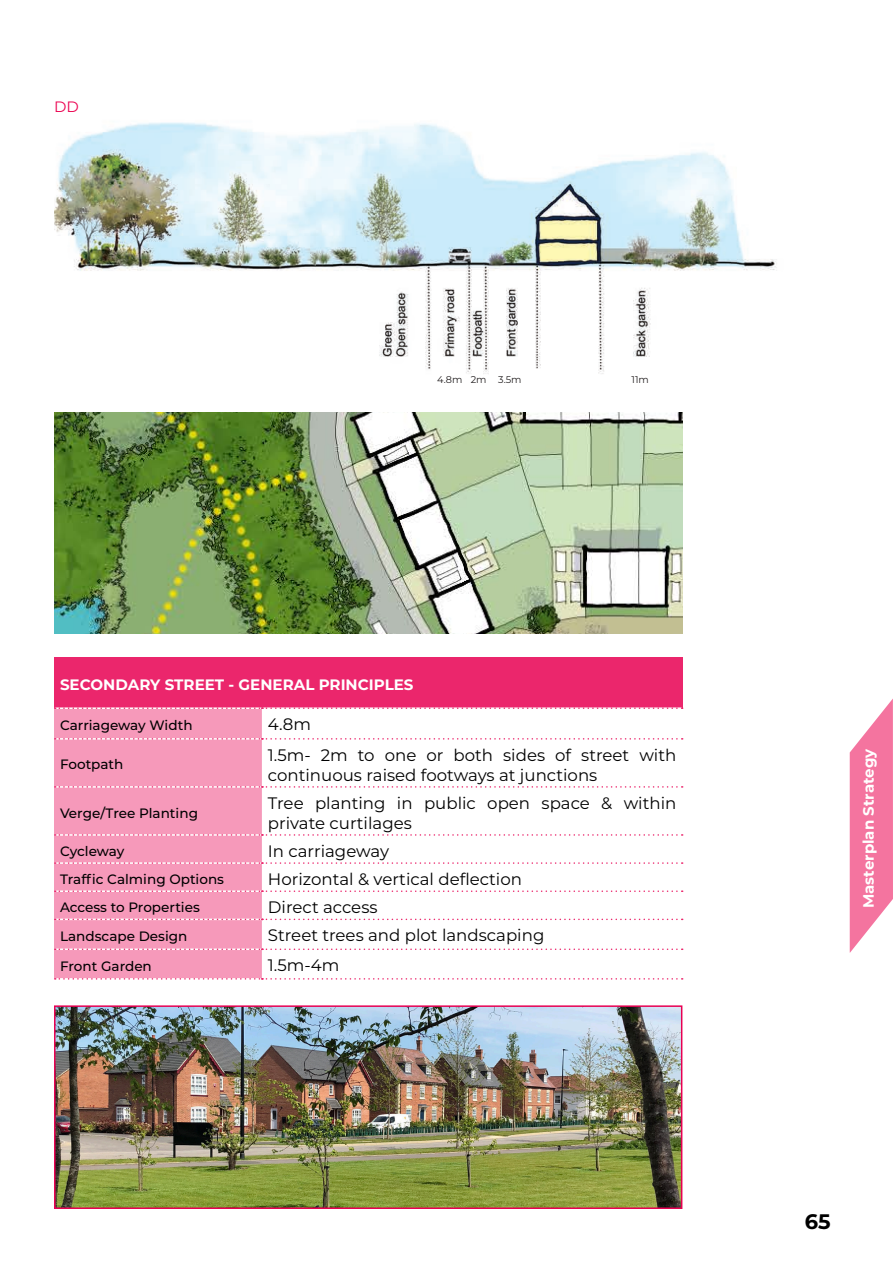
<style>
.page{position:relative;width:893px;height:1263px;background:#fff}
.page>*{position:absolute;margin:0;border:0;box-sizing:border-box;transform-origin:0 0}
.t1{font:700 21px "Montserrat";color:#000}
.t2{font:16.65px/20px "Montserrat";color:#000001}
.t3{font:700 15.15px "Montserrat";color:#fff}
.t4{font:700 15px "Montserrat";color:#fff}
.t5{font:15px "Montserrat";color:#eb0351}
.t6{font:500 13.65px "Montserrat";color:#000001}
.Bullet_Points{font:9.75px "Montserrat";color:#231f20}
</style>
<div class="page">
<svg style="left:850px;top:698px;width:43px;height:255px"></svg>
<img style="left:54px;top:122px;width:723px;height:252px">
<div style="left:54px;top:657px;width:628px;height:51px;background:#eb266c"></div>
<div style="left:54px;top:708px;width:208px;height:271px;background:#f699ba"></div>
<svg style="left:55px;top:707px;width:628px;height:2px"></svg>
<svg style="left:55px;top:738px;width:628px;height:2px"></svg>
<svg style="left:55px;top:786px;width:628px;height:2px"></svg>
<svg style="left:55px;top:834px;width:628px;height:2px"></svg>
<svg style="left:55px;top:862px;width:628px;height:2px"></svg>
<svg style="left:55px;top:890px;width:628px;height:2px"></svg>
<svg style="left:55px;top:918px;width:628px;height:2px"></svg>
<svg style="left:55px;top:948px;width:628px;height:2px"></svg>
<svg style="left:55px;top:978px;width:628px;height:2px"></svg>
<img style="left:54px;top:412px;width:628px;height:221px">
<img style="left:57px;top:1008px;width:622px;height:198px">
<div style="left:54px;top:1005px;width:628px;height:204px;border:2px solid #e80052"></div>
<p class="t5" style="left:54px;top:96px;width:26px">DD</p>
<p class="Bullet_Points" style="left:437px;top:372px;width:27px">4.8m</p>
<p class="Bullet_Points" style="left:471px;top:372px;width:17px">2m</p>
<p class="Bullet_Points" style="left:498px;top:372px;width:25px">3.5m</p>
<p class="Bullet_Points" style="left:632px;top:372px;width:19px">11m</p>
<p class="t3" style="left:60px;top:673px;width:355px">SECONDARY STREET - GENERAL PRINCIPLES</p>
<p class="t6" style="left:60px;top:716px;width:134px">Carriageway Width</p>
<p class="t2" style="left:268px;top:714px;width:45px">4.8m</p>
<p class="t6" style="left:60px;top:755px;width:65px">Footpath</p>
<p class="t2" style="left:268px;top:744px;width:410px">1.5m- 2m to one or both sides of street with continuous raised footways at junctions</p>
<p class="t6" style="left:60px;top:803px;width:139px">Verge/Tree Planting</p>
<p class="t2" style="left:268px;top:792px;width:410px">Tree planting in public open space &amp; within private curtilages</p>
<p class="t6" style="left:60px;top:841px;width:66px">Cycleway</p>
<p class="t2" style="left:268px;top:840px;width:123px">In carriageway</p>
<p class="t6" style="left:60px;top:869px;width:166px">Traffic Calming Options</p>
<p class="t2" style="left:268px;top:869px;width:256px">Horizontal &amp; vertical deflection</p>
<p class="t6" style="left:60px;top:897px;width:141px">Access to Properties</p>
<p class="t2" style="left:268px;top:897px;width:111px">Direct access</p>
<p class="t6" style="left:60px;top:926px;width:129px">Landscape Design</p>
<p class="t2" style="left:268px;top:925px;width:278px">Street trees and plot landscaping</p>
<p class="t6" style="left:60px;top:956px;width:93px">Front Garden</p>
<p class="t2" style="left:268px;top:955px;width:73px">1.5m-4m</p>
<p class="t4" style="left:858px;top:908px;width:161px;rotate:-90deg">Masterplan Strategy</p>
<p class="t1" style="left:805px;top:1207px;width:27px">65</p>
</div>
